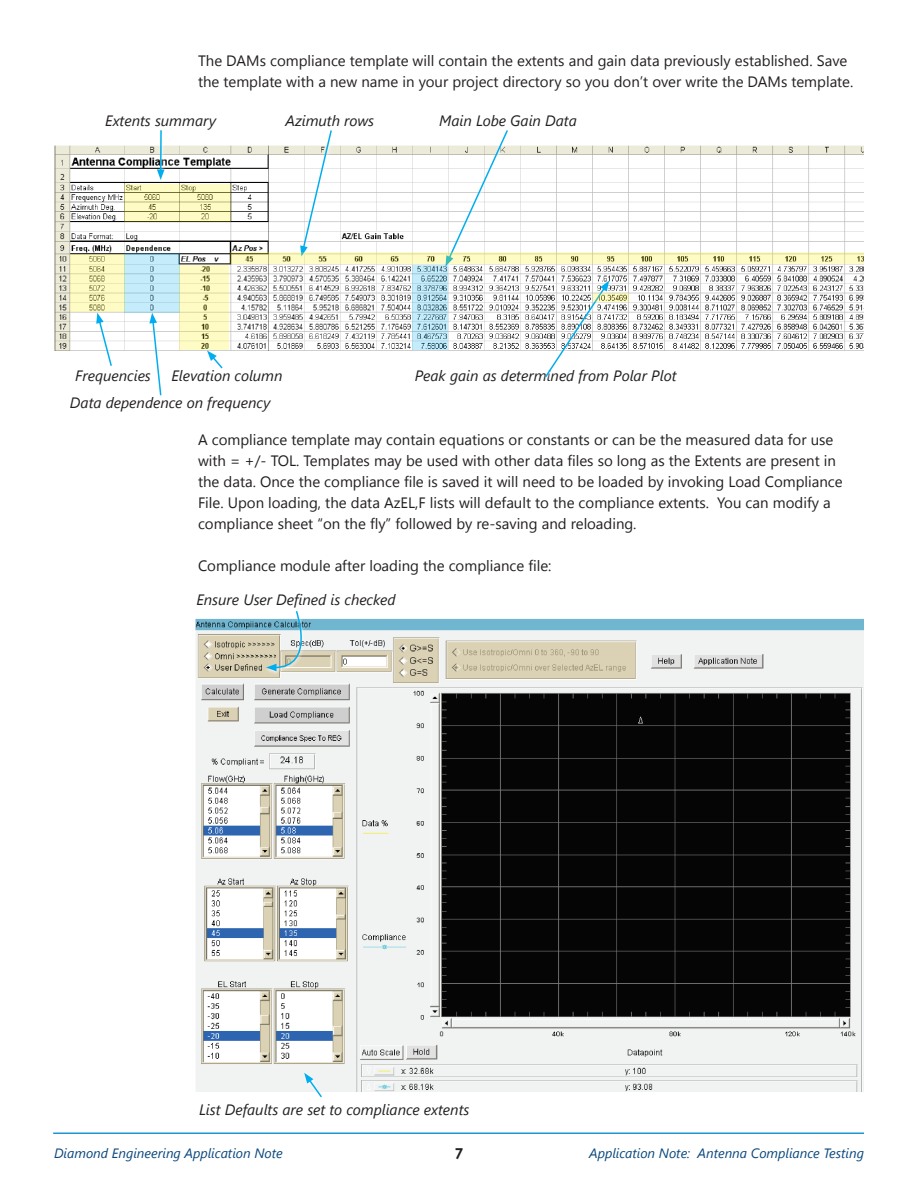
<style>
.page{position:relative;width:918px;height:1188px;background:#fff}
.page>*{position:absolute;margin:0;border:0;box-sizing:border-box;transform-origin:0 0}
.t1{font:15px/21px "Segoe UI";color:#231f20}
.t2{font:italic 15px "Segoe UI";color:#231f20}
.t3{font:700 15px "Century Gothic";color:#231f20}
.t4{font:italic 13.5px "Segoe UI";color:#0a487d}
</style>
<div class="page">
<hr style="left:53px;top:1132px;width:811px;height:2px;background:#1e96d3">
<img style="left:54px;top:146px;width:810px;height:204px">
<div style="left:155px;top:129px;width:13px;height:55px;background:#fff;opacity:.75"></div>
<hr style="left:160px;top:130px;width:2px;height:42px;background:#00aeef">
<svg style="left:157px;top:169px;width:8px;height:11px"></svg>
<div style="left:298px;top:129px;width:38px;height:131px;background:#fff"></div>
<svg style="left:300px;top:130px;width:33px;height:123px"></svg>
<div style="left:444px;top:128px;width:68px;height:142px;background:#fff;opacity:.75"></div>
<svg style="left:446px;top:128px;width:63px;height:138px"></svg>
<div style="left:544px;top:279px;width:69px;height:102px;background:#fff;opacity:.75"></div>
<svg style="left:544px;top:281px;width:65px;height:98px"></svg>
<svg style="left:207px;top:350px;width:17px;height:19px"></svg>
<svg style="left:124px;top:184px;width:107px;height:38px;background:#e6e3ac"></svg>
<svg style="left:412px;top:265px;width:36px;height:85px;background:#a7cfde"></svg>
<svg style="left:593px;top:293px;width:35px;height:8px"></svg>
<svg style="left:125px;top:253px;width:55px;height:60px;background:#bbe2f0"></svg>
<svg style="left:70px;top:254px;width:55px;height:57px;background:#f0edb7"></svg>
<svg style="left:231px;top:253px;width:633px;height:11px;background:#eceab4"></svg>
<img style="left:195px;top:618px;width:669px;height:474px">
<div style="left:264px;top:609px;width:42px;height:66px;background:#fff;opacity:.75"></div>
<svg style="left:266px;top:610px;width:50px;height:61px"></svg>
<div style="left:302px;top:1071px;width:23px;height:30px;background:#fff;opacity:.75"></div>
<svg style="left:304px;top:1073px;width:19px;height:26px"></svg>
<div style="left:94px;top:311px;width:22px;height:59px;background:#fff;opacity:.75"></div>
<svg style="left:96px;top:313px;width:17px;height:55px"></svg>
<div style="left:148px;top:311px;width:18px;height:88px;background:#fff"></div>
<svg style="left:149px;top:313px;width:13px;height:83px"></svg>
<svg style="left:180px;top:265px;width:49px;height:85px;background:#f4f1ba"></svg>
<p class="t1" style="left:198px;top:50px;width:657px">The DAMs compliance template will contain the extents and gain data previously established. Save the template with a new name in your project directory so you don’t over write the DAMs template.</p>
<p class="t2" style="left:105px;top:110px;width:112px">Extents summary</p>
<p class="t2" style="left:286px;top:110px;width:90px">Azimuth rows</p>
<p class="t2" style="left:439px;top:110px;width:139px">Main Lobe Gain Data</p>
<p class="t2" style="left:75px;top:365px;width:77px">Frequencies</p>
<p class="t2" style="left:171px;top:365px;width:113px">Elevation column</p>
<p class="t2" style="left:415px;top:365px;width:263px">Peak gain as determined from Polar Plot</p>
<p class="t2" style="left:70px;top:392px;width:202px">Data dependence on frequency</p>
<p class="t1" style="left:198px;top:428px;width:646px">A compliance template may contain equations or constants or can be the measured data for use with = +/- TOL. Templates may be used with other data files so long as the Extents are present in the data. Once the compliance file is saved it will need to be loaded by invoking Load Compliance File. Upon loading, the data AzEL,F lists will default to the compliance extents. You can modify a compliance sheet “on the fly” followed by re-saving and reloading.</p>
<p class="t1" style="left:198px;top:554px;width:355px">Compliance module after loading the compliance file:</p>
<p class="t2" style="left:196px;top:589px;width:201px">Ensure User Defined is checked</p>
<p class="t2" style="left:199px;top:1099px;width:272px">List Defaults are set to compliance extents</p>
<p class="t4" style="left:54px;top:1144px;width:230px">Diamond Engineering Application Note</p>
<p class="t3" style="left:455px;top:1142px;width:10px">7</p>
<p class="t4" style="left:589px;top:1144px;width:276px">Application Note: Antenna Compliance Testing</p>
</div>
